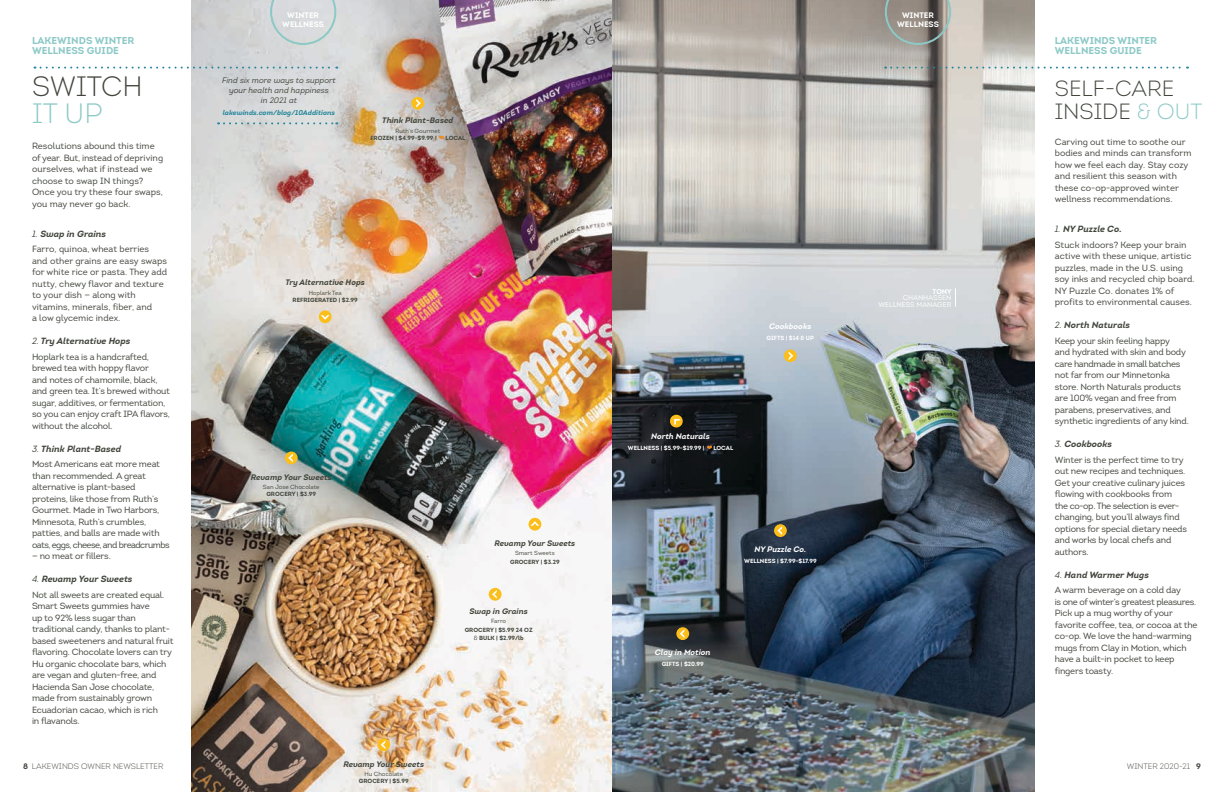
<style>
.page{position:relative;width:1224px;height:792px;background:#fff}
.page>*{position:absolute;margin:0;border:0;box-sizing:border-box;transform-origin:0 0}
.t1{font:28px "Intro Light Caps";letter-spacing:-.005em;color:#41453b}
.t2{font:28px "Intro Light Caps";color:#8cc9c6}
.t3{font:22px/23px "Intro Light Caps";color:#41453b}
.t4{font:10px/10.8px "Intro Bold Caps";color:#8cc9c6}
.t5{font:9px/11.5px "Intro";letter-spacing:-.02em;color:#41453b}
.t6{font:9px/11.5px "Intro";color:#41453b}
.t7{font:italic 700 8px "Intro";color:#41453b}
.t8{font:italic 8px/10px "Intro";color:#41453b;text-align:center}
.t9{font:italic 700 8px "Intro";color:#fff}
.t10{font:8px "Intro Light Caps";color:#41453b}
.t11{font:8px/9.6px "Intro Bold Alt";color:#fff;text-align:center}
.t12{font:italic 700 7px "Intro";color:#23869a}
.t13{font:7px/6.5px "Intro Book Caps";color:#fff;text-align:right}
.t14{font:7px "Intro Bold Caps";color:#fff}
.t15{font:6px/8.5px "Intro Bold Caps";color:#41453b;text-align:center}
.t16{font:6px "Intro Bold Caps";color:#fff}
.t17{font:6px "Intro";color:#41453b}
.s1{font-style:italic}
.s2{font-weight:700;font-style:italic}
.s3{font-family:"Intro Bold Caps"}
.s4{font-family:"Intro Book Caps"}
.s5{font-family:"Intro";font-weight:700}
.s6{color:#8cc9c6}
</style>
<div class="page">
<img style="left:191px;top:0;width:844px;height:792px">
<svg style="left:270px;top:0;width:66px;height:45px;background:#d2d8da"></svg>
<div style="left:529px;top:518px;width:12px;height:13px;background:#fbbe1b;border-radius:50%"></div>
<svg style="left:531px;top:521px;width:8px;height:5px"></svg>
<svg style="left:319px;top:310px;width:13px;height:13px"></svg>
<svg style="left:321px;top:313px;width:9px;height:7px"></svg>
<svg style="left:489px;top:588px;width:13px;height:13px"></svg>
<svg style="left:492px;top:590px;width:7px;height:9px"></svg>
<svg style="left:285px;top:451px;width:13px;height:13px"></svg>
<svg style="left:288px;top:454px;width:7px;height:8px"></svg>
<svg style="left:377px;top:738px;width:13px;height:13px"></svg>
<svg style="left:381px;top:740px;width:7px;height:9px"></svg>
<svg style="left:411px;top:97px;width:13px;height:13px"></svg>
<svg style="left:414px;top:99px;width:7px;height:9px"></svg>
<svg style="left:41px;top:67px;width:296px;height:2px"></svg>
<svg style="left:218px;top:122px;width:119px;height:2px"></svg>
<svg style="left:439px;top:136px;width:5px;height:4px"></svg>
<svg style="left:885px;top:0;width:66px;height:45px;background:#8c8a82"></svg>
<svg style="left:676px;top:627px;width:13px;height:13px"></svg>
<svg style="left:680px;top:629px;width:7px;height:9px"></svg>
<svg style="left:774px;top:524px;width:13px;height:13px"></svg>
<svg style="left:777px;top:526px;width:7px;height:9px"></svg>
<svg style="left:669px;top:414px;width:14px;height:14px"></svg>
<svg style="left:784px;top:349px;width:13px;height:13px"></svg>
<svg style="left:786px;top:351px;width:7px;height:9px"></svg>
<svg style="left:885px;top:67px;width:303px;height:2px"></svg>
<svg style="left:707px;top:446px;width:5px;height:3px"></svg>
<svg style="left:955px;top:288px;width:1px;height:19px"></svg>
<p class="t4" style="left:32px;top:35px;width:104px">LAKEWINDS WINTER<br>WELLNESS GUIDE</p>
<h1 class="t1" style="left:32px;top:69px;width:112px">SWITCH</h1>
<h1 class="t2" style="left:32px;top:96px;width:72px">IT UP</h1>
<p class="t6" style="left:32px;top:140px;width:133px">Resolutions abound this time of year. But, instead of depriving ourselves, what if instead we choose to swap IN things?<br>Once you try these four swaps, you may never go back.</p>
<p class="t6" style="left:32px;top:226px;width:119px;line-height:15.5px"><span class="s1">1.</span> <span class="s2">Swap in Grains<br></span>Farro, quinoa, wheat berries</p>
<p class="t6" style="left:32px;top:255px;width:137px">and other grains are easy swaps for white rice or pasta. They add nutty, chewy flavor and texture to your dish — along with vitamins, minerals, fiber, and<br>a low glycemic index.</p>
<p class="t5" style="left:32px;top:333px;width:119px;line-height:15.5px"><span class="s1">2.</span> <span class="s2">Try Alternative Hops<br></span>Hoplark tea is a handcrafted,</p>
<p class="t5" style="left:32px;top:362px;width:140px">brewed tea with hoppy flavor<br>and notes of chamomile, black, and green tea. It’s brewed without sugar, additives, or fermentation, so you can enjoy craft IPA flavors, without the alcohol.</p>
<p class="t5" style="left:32px;top:441px;width:130px;line-height:15.5px"><span class="s1">3.</span> <span class="s2">Think Plant-Based<br></span>Most Americans eat more meat</p>
<p class="t5" style="left:32px;top:470px;width:139px">than recommended. A great alternative is plant-based proteins, like those from Ruth’s<br>Gourmet. Made in Two Harbors,<br>Minnesota, Ruth’s crumbles, patties, and balls are made with oats, eggs, cheese, and breadcrumbs</p>
<p class="t5" style="left:32px;top:550px;width:80px">— no meat or fillers.</p>
<p class="t5" style="left:32px;top:571px;width:134px;line-height:15.5px"><span class="s1">4.</span> <span class="s2">Revamp Your Sweets<br></span>Not all sweets are created equal.</p>
<p class="t5" style="left:32px;top:600px;width:143px">Smart Sweets gummies have<br>up to 92% less sugar than traditional candy, thanks to plant&shy;based sweeteners and natural fruit flavoring. Chocolate lovers can try<br>Hu organic chocolate bars, which are vegan and gluten-free, and<br>Hacienda San Jose chocolate, made from sustainably grown<br>Ecuadorian cacao, which is rich<br>in flavanols.</p>
<p class="t10" style="left:23px;top:761px;width:142px"><span class="s3">8</span> LAKEWINDS OWNER NEWSLETTER</p>
<p class="t11" style="left:282px;top:10px;width:43px">WINTER<br>WELLNESS</p>
<p class="t8" style="left:222px;top:75px;width:115px">Find six more ways to support your health and happiness<br>in 2021 at</p>
<p class="t12" style="left:223px;top:108px;width:114px">lakewinds.com/blog/10Additions</p>
<p class="t7" style="left:382px;top:115px;width:73px">Think Plant-Based</p>
<p class="t17" style="left:395px;top:127px;width:46px">Ruth’s Gourmet</p>
<p class="t15" style="left:370px;top:133px;width:68px">FROZEN | $4.99-$9.99 |</p>
<p class="t15" style="left:446px;top:133px;width:21px">LOCAL</p>
<p class="t7" style="left:285px;top:277px;width:81px">Try Alternative Hops</p>
<p class="t17" style="left:309px;top:289px;width:34px">Hoplark Tea</p>
<p class="t15" style="left:293px;top:295px;width:67px">REFRIGERATED | $2.99</p>
<p class="t7" style="left:251px;top:472px;width:82px">Revamp Your Sweets</p>
<p class="t17" style="left:263px;top:483px;width:58px">San Jose Chocolate</p>
<p class="t15" style="left:266px;top:490px;width:51px">GROCERY | $3.99</p>
<p class="t7" style="left:495px;top:538px;width:82px">Revamp Your Sweets</p>
<p class="t17" style="left:515px;top:549px;width:41px">Smart Sweets</p>
<p class="t15" style="left:510px;top:557px;width:51px">GROCERY | $3.29</p>
<p class="t7" style="left:469px;top:606px;width:60px">Swap in Grains</p>
<p class="t17" style="left:491px;top:617px;width:17px">Farro</p>
<p class="t15" style="left:465px;top:625px;width:69px">GROCERY | $5.99 24 OZ <span class="s4">&amp;</span> BULK | $2.99/<span class="s5">lb</span></p>
<p class="t7" style="left:343px;top:759px;width:82px">Revamp Your Sweets</p>
<p class="t17" style="left:364px;top:770px;width:40px">Hu Chocolate</p>
<p class="t15" style="left:359px;top:777px;width:51px">GROCERY | $5.99</p>
<p class="t9" style="left:769px;top:321px;width:44px">Cookbooks</p>
<p class="t16" style="left:767px;top:334px;width:49px">GIFTS | $14 &amp; UP</p>
<p class="t9" style="left:651px;top:431px;width:60px">North Naturals</p>
<p class="t16" style="left:628px;top:444px;width:78px">WELLNESS | $5.99-$19.99 |</p>
<p class="t16" style="left:713px;top:444px;width:21px">LOCAL</p>
<p class="t9" style="left:754px;top:544px;width:54px">NY Puzzle Co.</p>
<p class="t16" style="left:744px;top:557px;width:74px">WELLNESS | $7.99-$17.99</p>
<p class="t9" style="left:655px;top:647px;width:57px">Clay in Motion</p>
<p class="t16" style="left:662px;top:660px;width:44px">GIFTS | $20.99</p>
<p class="t11" style="left:897px;top:10px;width:43px">WINTER<br>WELLNESS</p>
<p class="t14" style="left:933px;top:287px;width:21px">TONY</p>
<p class="t13" style="left:878px;top:294px;width:74px">CHANHASSEN<br>WELLNESS MANAGER</p>
<p class="t4" style="left:1055px;top:35px;width:104px">LAKEWINDS WINTER<br>WELLNESS GUIDE</p>
<h2 class="t3" style="left:1055px;top:77px;width:149px">SELF-CARE<br>INSIDE <span class="s6">&amp; OUT</span></h2>
<p class="t6" style="left:1055px;top:136px;width:138px">Carving out time to soothe our bodies and minds can transform how we feel each day. Stay cozy and resilient this season with these co-op-approved winter wellness recommendations.</p>
<p class="t6" style="left:1055px;top:221px;width:133px;line-height:15.5px"><span class="s1">1.</span> <span class="s2">NY Puzzle Co.<br></span>Stuck indoors? Keep your brain</p>
<p class="t6" style="left:1055px;top:250px;width:141px">active with these unique, artistic puzzles, made in the U.S. using soy inks and recycled chip board.<br>NY Puzzle Co. donates 1% of profits to environmental causes.</p>
<p class="t5" style="left:1055px;top:317px;width:117px;line-height:15.5px"><span class="s1">2.</span> <span class="s2">North Naturals<br></span>Keep your skin feeling happy</p>
<p class="t5" style="left:1055px;top:346px;width:136px">and hydrated with skin and body care handmade in small batches not far from our Minnetonka store. North Naturals products are 100% vegan and free from parabens, preservatives, and synthetic ingredients of any kind.</p>
<p class="t5" style="left:1055px;top:436px;width:130px;line-height:15.5px"><span class="s1">3.</span> <span class="s2">Cookbooks<br></span>Winter is the perfect time to try</p>
<p class="t5" style="left:1055px;top:465px;width:134px">out new recipes and techniques.<br>Get your creative culinary juices flowing with cookbooks from the co-op. The selection is ever&shy;changing, but you’ll always find options for special dietary needs and works by local chefs and authors.</p>
<p class="t5" style="left:1055px;top:567px;width:128px;line-height:15.5px"><span class="s1">4.</span> <span class="s2">Hand Warmer Mugs<br></span>A warm beverage on a cold day</p>
<p class="t5" style="left:1055px;top:596px;width:144px">is one of winter’s greatest pleasures.<br>Pick up a mug worthy of your favorite coffee, tea, or cocoa at the co-op. We love the hand-warming mugs from Clay in Motion, which have a built-in pocket to keep fingers toasty.</p>
<p class="t10" style="left:1127px;top:761px;width:76px">WINTER 2020-21 <span class="s3">9</span></p>
</div>
